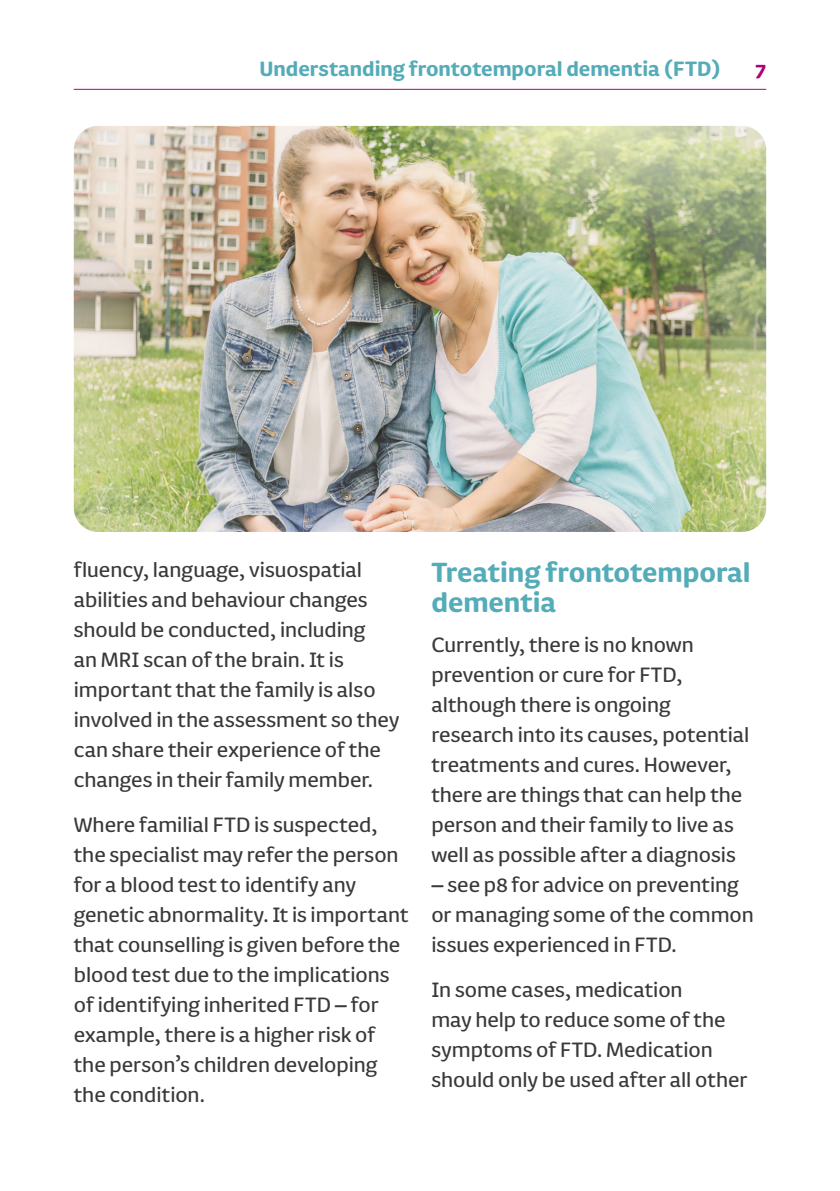
<style>
.page{position:relative;width:840px;height:1191px;background:#fff}
.page>*{position:absolute;margin:0;border:0;box-sizing:border-box;transform-origin:0 0}
.AC_16pt_crosshead_22{font:700 32px/30px "FS Pimlico";color:#54acb8}
.AC_body_copy{font:24px/30px "FS Pimlico";color:#393939}
.t1{font:700 24px "FS Pimlico";color:#54acb8}
.t2{font:700 24px "FS Pimlico";color:#b00077}
</style>
<div class="page">
<hr style="left:74px;top:89px;width:691px;height:1px;background:#b00077">
<img style="left:74px;top:126px;width:691px;height:406px">
<p class="t1" style="left:259px;top:51px;width:462px">Understanding frontotemporal dementia (FTD)</p>
<p class="t2" style="left:755px;top:51px;width:12px">7</p>
<p class="AC_body_copy" style="left:74px;top:554px;width:327px">fluency, language, visuospatial abilities and behaviour changes should be conducted, including<br>an MRI scan of the brain. It is important that the family is also involved in the assessment so they can share their experience of the changes in their family member.</p>
<p class="AC_body_copy" style="left:74px;top:809px;width:336px">Where familial FTD is suspected, the specialist may refer the person for a blood test to identify any genetic abnormality. It is important that counselling is given before the blood test due to the implications of identifying inherited FTD – for example, there is a higher risk of the person’s children developing the condition.</p>
<p class="AC_16pt_crosshead_22" style="left:431px;top:556px;width:321px">Treating frontotemporal dementia</p>
<p class="AC_body_copy" style="left:431px;top:629px;width:319px">Currently, there is no known prevention or cure for FTD, although there is ongoing research into its causes, potential treatments and cures. However, there are things that can help the person and their family to live as well as possible after a diagnosis</p>
<p class="AC_body_copy" style="left:431px;top:869px;width:324px">– see p8 for advice on preventing or managing some of the common issues experienced in FTD.</p>
<p class="AC_body_copy" style="left:431px;top:974px;width:317px">In some cases, medication<br>may help to reduce some of the symptoms of FTD. Medication should only be used after all other</p>
</div>
